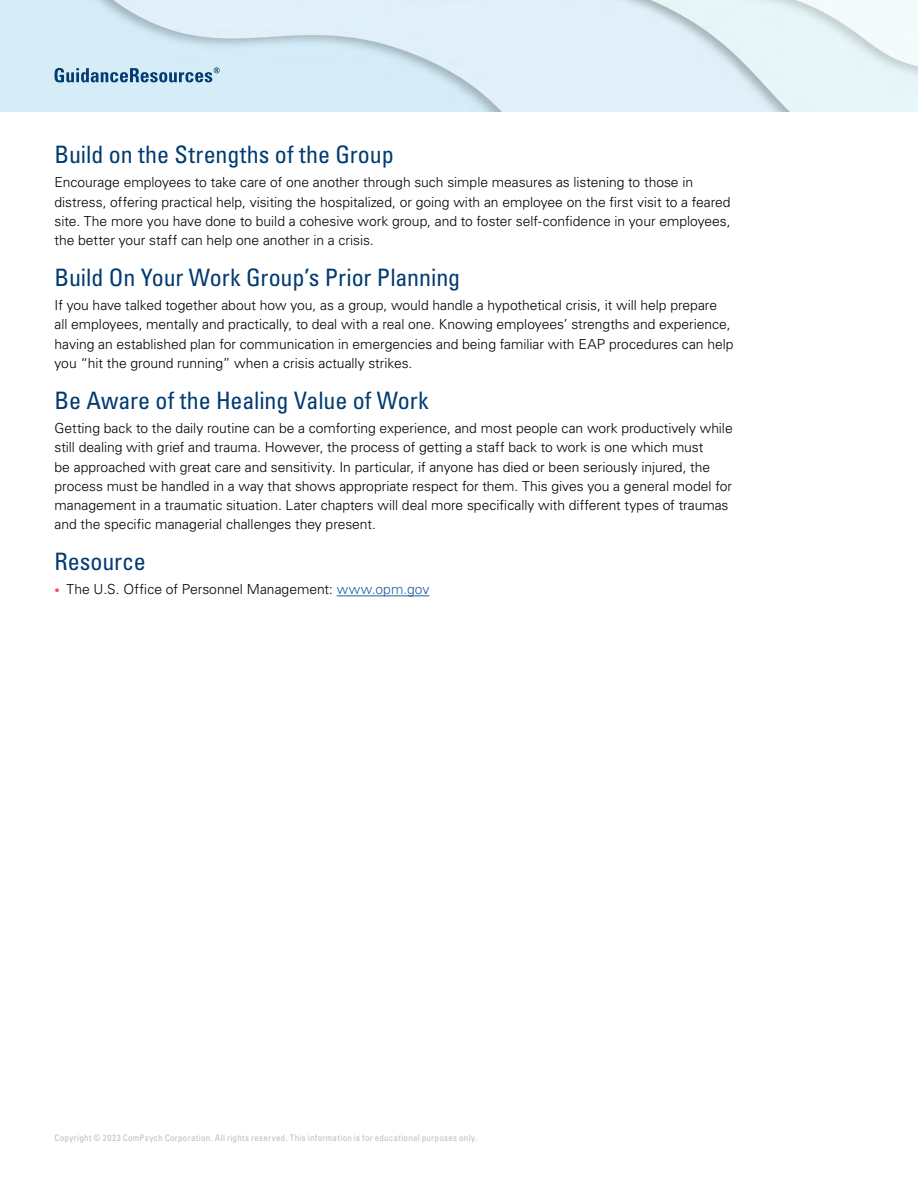
<style>
.page{position:relative;width:918px;height:1188px;background:#fff}
.page>*{position:absolute;margin:0;border:0;box-sizing:border-box;transform-origin:0 0}
.t1{font:condensed 24px "Univers LT Std";letter-spacing:-.005em;color:#003b71}
.t2{font:300 13.8px/19px "Univers LT Std";letter-spacing:-.005em;color:#000}
.t3{font:condensed 9px "Univers LT Std";letter-spacing:.03em;color:#bcbec0}
.s1{font-size:10.5px;color:#fc4a5d}
.s2{color:#215e9e}
</style>
<div class="page">
<img style="left:0;top:0;width:918px;height:112px">
<svg style="left:55px;top:67px;width:165px;height:15px;background:#83a8c3"></svg>
<hr style="left:337px;top:596px;width:92px;height:1px;background:#215e9e">
<h1 class="t1" style="left:55px;top:139px;width:341px">Build on the Strengths of the Group</h1>
<p class="t2" style="left:55px;top:173px;width:678px">Encourage employees to take care of one another through such simple measures as listening to those in distress, offering practical help, visiting the hospitalized, or going with an employee on the first visit to a feared site. The more you have done to build a cohesive work group, and to foster self-confidence in your employees, the better your staff can help one another in a crisis.</p>
<h1 class="t1" style="left:55px;top:262px;width:407px">Build On Your Work Group’s Prior Planning</h1>
<p class="t2" style="left:55px;top:296px;width:680px">If you have talked together about how you, as a group, would handle a hypothetical crisis, it will help prepare<br>all employees, mentally and practically, to deal with a real one. Knowing employees’ strengths and experience, having an established plan for communication in emergencies and being familiar with EAP procedures can help you “hit the ground running” when a crisis actually strikes.</p>
<h1 class="t1" style="left:55px;top:385px;width:376px">Be Aware of the Healing Value of Work</h1>
<p class="t2" style="left:55px;top:419px;width:680px">Getting back to the daily routine can be a comforting experience, and most people can work productively while still dealing with grief and trauma. However, the process of getting a staff back to work is one which must<br>be approached with great care and sensitivity. In particular, if anyone has died or been seriously injured, the process must be handled in a way that shows appropriate respect for them. This gives you a general model for management in a traumatic situation. Later chapters will deal more specifically with different types of traumas and the specific managerial challenges they present.</p>
<h1 class="t1" style="left:55px;top:546px;width:93px">Resource</h1>
<p class="t2" style="left:55px;top:580px;width:376px"><span class="s1">•</span> The U.S. Office of Personnel Management: <span class="s2">www.opm.gov</span></p>
<p class="t3" style="left:55px;top:1132px;width:424px">Copyright © 2023 ComPsych Corporation. All rights reserved. This information is for educational purposes only.</p>
</div>
